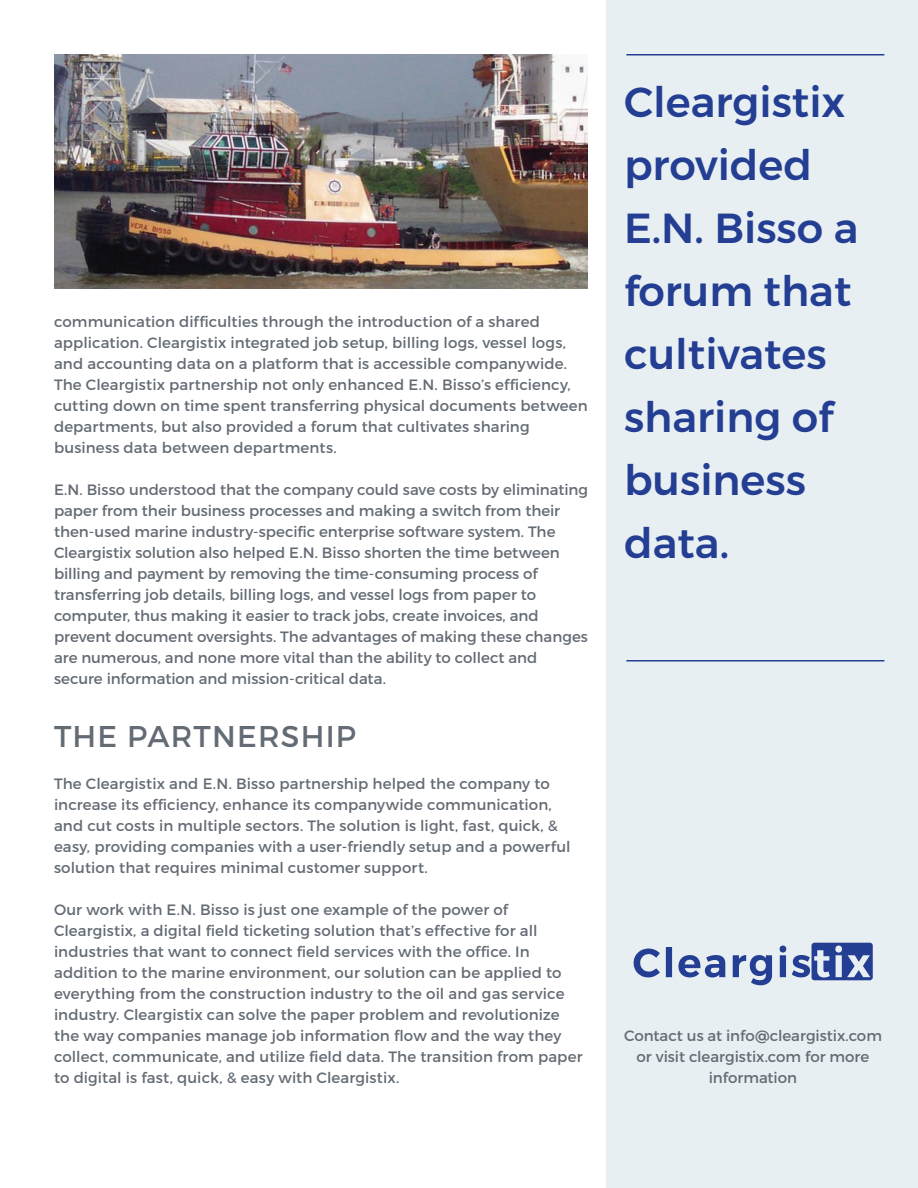
<style>
.page{position:relative;width:918px;height:1188px;background:#fff}
.page>*{position:absolute;margin:0;border:0;box-sizing:border-box;transform-origin:0 0}
.t1{font:500 42px/63px "Montserrat";color:#233e92}
.t2{font:30px "Montserrat";letter-spacing:.04em;color:#636b74}
.t3{font:15px/21px "Montserrat";letter-spacing:.005em;color:#636b74}
</style>
<div class="page">
<div style="left:606px;top:0;width:312px;height:1188px;background:#e8eff2"></div>
<svg style="left:633px;top:943px;width:240px;height:43px"></svg>
<img style="left:54px;top:54px;width:534px;height:234px">
<hr style="left:626px;top:54px;width:258px;height:1px;background:#233e92">
<hr style="left:626px;top:660px;width:258px;height:1px;background:#233e92">
<p class="t3" style="left:54px;top:312px;width:535px">communication difficulties through the introduction of a shared application. Cleargistix integrated job setup, billing logs, vessel logs, and accounting data on a platform that is accessible companywide.<br>The Cleargistix partnership not only enhanced E.N. Bisso’s efficiency, cutting down on time spent transferring physical documents between departments, but also provided a forum that cultivates sharing business data between departments.</p>
<p class="t3" style="left:54px;top:480px;width:536px">E.N. Bisso understood that the company could save costs by eliminating paper from their business processes and making a switch from their then-used marine industry-specific enterprise software system. The Cleargistix solution also helped E.N. Bisso shorten the time between billing and payment by removing the time-consuming process of transferring job details, billing logs, and vessel logs from paper to computer, thus making it easier to track jobs, create invoices, and prevent document oversights. The advantages of making these changes are numerous, and none more vital than the ability to collect and secure information and mission-critical data.</p>
<h2 class="t2" style="left:54px;top:723px;width:304px">THE PARTNERSHIP</h2>
<p class="t3" style="left:54px;top:774px;width:518px">The Cleargistix and E.N. Bisso partnership helped the company to increase its efficiency, enhance its companywide communication, and cut costs in multiple sectors. The solution is light, fast, quick, &amp; easy, providing companies with a user-friendly setup and a powerful solution that requires minimal customer support.</p>
<p class="t3" style="left:54px;top:900px;width:530px">Our work with E.N. Bisso is just one example of the power of Cleargistix, a digital field ticketing solution that’s effective for all industries that want to connect field services with the office. In addition to the marine environment, our solution can be applied to everything from the construction industry to the oil and gas service industry. Cleargistix can solve the paper problem and revolutionize the way companies manage job information flow and the way they collect, communicate, and utilize field data. The transition from paper to digital is fast, quick, &amp; easy with Cleargistix.</p>
<h1 class="t1" style="left:624px;top:74px;width:236px">Cleargistix provided<br>E.N. Bisso a forum that cultivates sharing of business data.</h1>
<p class="t3" style="left:624px;top:1026px;width:259px;text-align:center">Contact us at info@cleargistix.com or visit cleargistix.com for more information</p>
</div>
